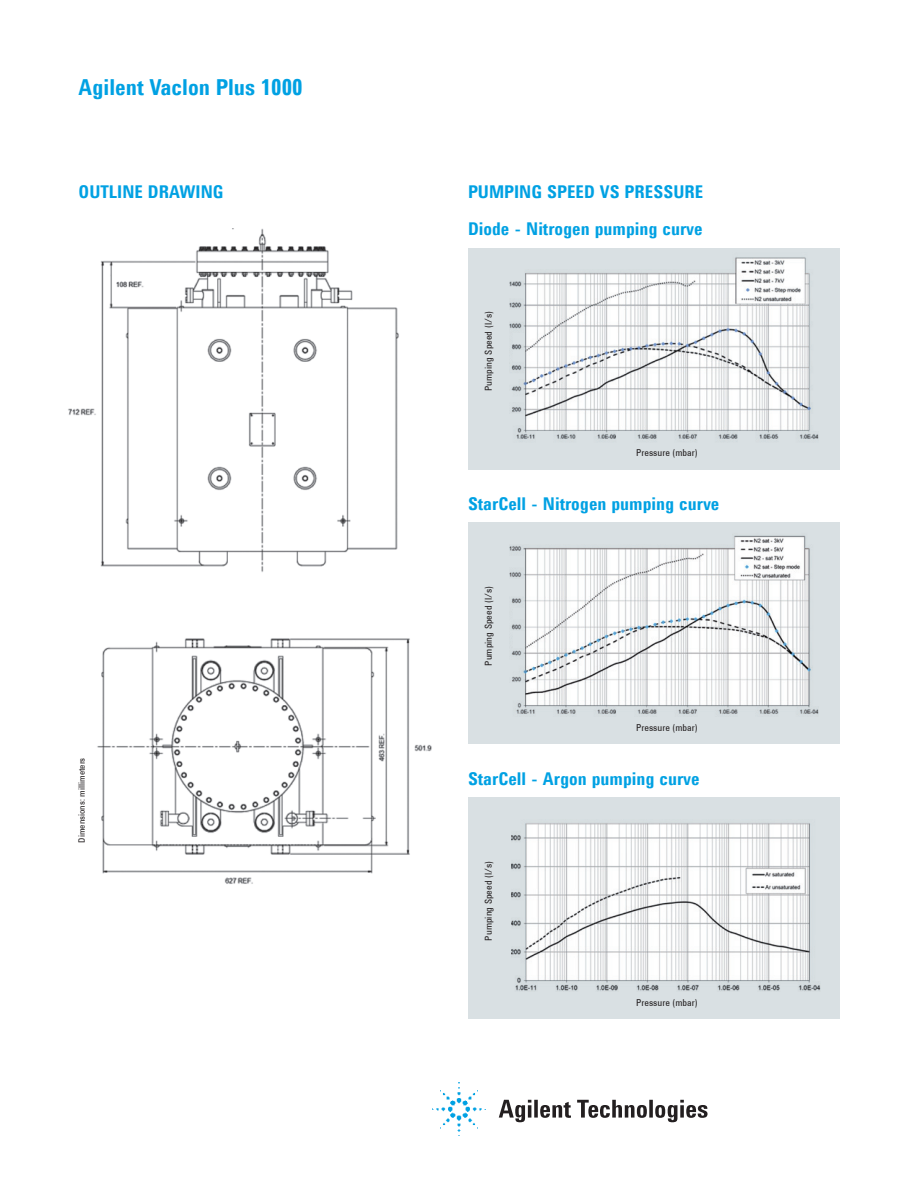
<style>
.page{position:relative;width:918px;height:1188px;background:#fff}
.page>*{position:absolute;margin:0;border:0;box-sizing:border-box;transform-origin:0 0}
.t1{font:700 22.5px "Agilent Cond TT";color:#00a1e3}
.titoletto{font:700 18px "Agilent Cond TT";color:#00a1e3}
.testo_indirizzi{font:9.75px "Agilent Cond TT";color:#231f20}
.testo_indirizzi-2{font:9px "Agilent Cond TT";color:#231f20}
</style>
<div class="page">
<img style="left:433px;top:1082px;width:53px;height:50px">
<svg style="left:499px;top:1100px;width:209px;height:22px"></svg>
<img style="left:68px;top:228px;width:331px;height:344px">
<img style="left:97px;top:638px;width:335px;height:246px">
<div style="left:468px;top:248px;width:371px;height:221px;background:#d9e0e3"></div>
<img style="left:509px;top:257px;width:310px;height:182px">
<div style="left:468px;top:523px;width:371px;height:221px;background:#d9e0e3"></div>
<img style="left:509px;top:535px;width:310px;height:179px">
<div style="left:468px;top:798px;width:371px;height:221px;background:#d9e0e3"></div>
<img style="left:512px;top:823px;width:309px;height:168px">
<p class="t1" style="left:79px;top:70px;width:225px">Agilent Vaclon Plus 1000</p>
<p class="titoletto" style="left:79px;top:178px;width:146px">OUTLINE DRAWING</p>
<p class="testo_indirizzi-2" style="left:75px;top:843px;width:86px;rotate:-90deg">Dimensions: millimeters</p>
<p class="titoletto" style="left:468px;top:178px;width:237px">PUMPING SPEED VS PRESSURE</p>
<p class="titoletto" style="left:468px;top:215px;width:236px">Diode - Nitrogen pumping curve</p>
<p class="testo_indirizzi" style="left:481px;top:391px;width:81px;rotate:-90deg">Pumping Speed (l/s)</p>
<p class="testo_indirizzi" style="left:636px;top:446px;width:63px">Pressure (mbar)</p>
<p class="titoletto" style="left:468px;top:490px;width:253px">StarCell - Nitrogen pumping curve</p>
<p class="testo_indirizzi" style="left:481px;top:666px;width:81px;rotate:-90deg">Pumping Speed (l/s)</p>
<p class="testo_indirizzi" style="left:636px;top:720px;width:63px">Pressure (mbar)</p>
<p class="titoletto" style="left:468px;top:765px;width:233px">StarCell - Argon pumping curve</p>
<p class="testo_indirizzi" style="left:481px;top:941px;width:81px;rotate:-90deg">Pumping Speed (l/s)</p>
<p class="testo_indirizzi" style="left:636px;top:995px;width:63px">Pressure (mbar)</p>
</div>
